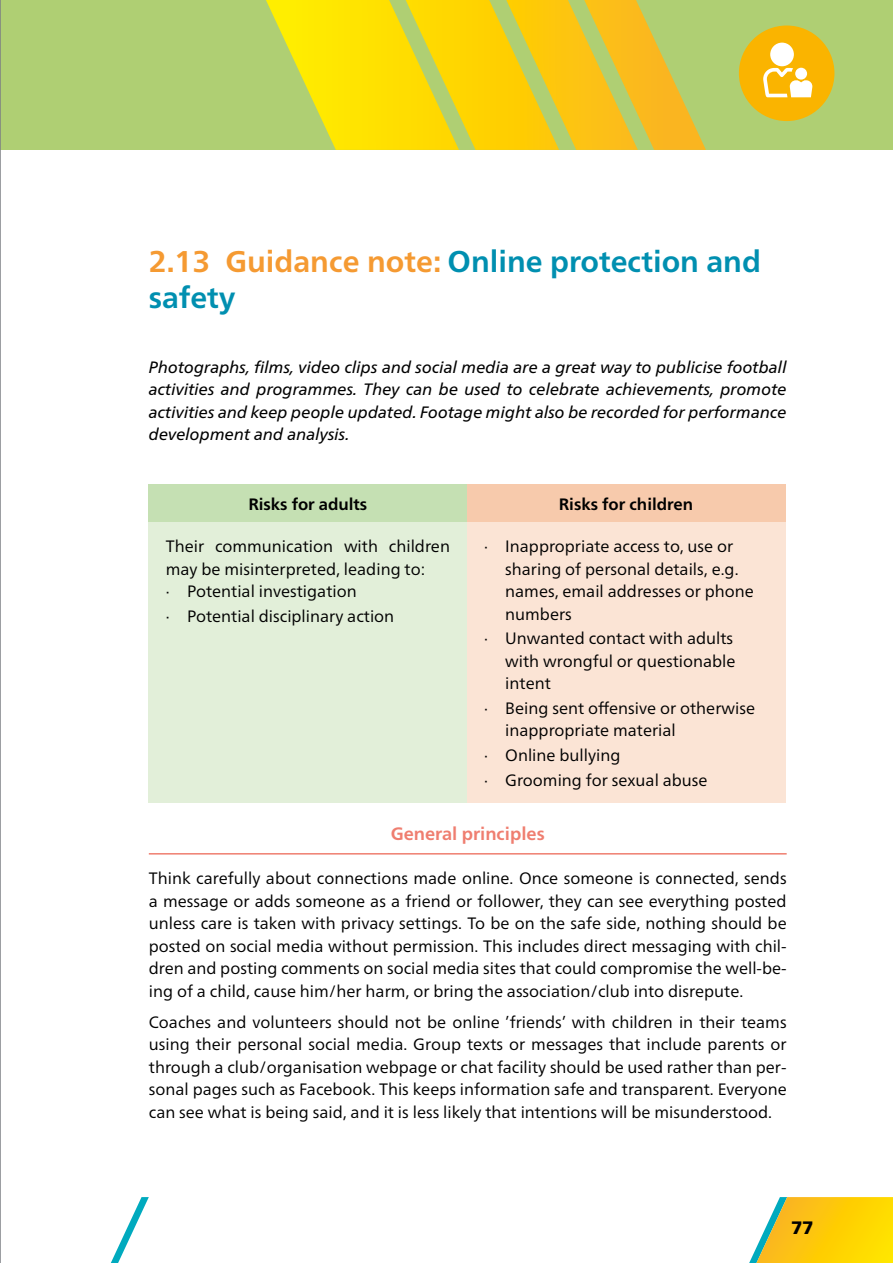
<style>
.page{position:relative;width:893px;height:1263px;background:#fff}
.page>*{position:absolute;margin:0;border:0;box-sizing:border-box;transform-origin:0 0}
.t1{font:700 30px/36px "Frutiger Neue LTW1 G";color:#008fb0}
.t2{font:700 18px "Frutiger Neue LTW1 G";color:#ef7e70}
.t3{font:900 18px "Frutiger Neue LTW1 G";color:#000}
.t4{font:16.5px/22.5px "Frutiger Neue LTW1 G";color:#000}
.t5{font:italic 16.5px/22.5px "Frutiger Neue LTW1 G";color:#000;text-align:justify}
.t6{font:700 16.5px "Frutiger Neue LTW1 G";color:#000}
.s1{color:#f59a32}
</style>
<div class="page">
<svg style="left:111px;top:1197px;width:38px;height:66px"></svg>
<svg style="left:749px;top:1197px;width:144px;height:66px;background:#f1d02e"></svg>
<div style="left:0;top:0;width:893px;height:150px;background:#afcf73"></div>
<svg style="left:739px;top:26px;width:95px;height:95px"></svg>
<hr style="left:0;top:0;width:1px;height:1263px;background:#7c7f84">
<svg style="left:266px;top:0;width:440px;height:150px"></svg>
<hr style="left:149px;top:853px;width:638px;height:1px;background:#ef7e70">
<div style="left:149px;top:484px;width:318px;height:38px;background:#c5e0b3"></div>
<div style="left:467px;top:484px;width:318px;height:38px;background:#f7caac"></div>
<div style="left:149px;top:522px;width:318px;height:280px;background:#e2efd9"></div>
<div style="left:467px;top:522px;width:318px;height:280px;background:#fbe4d5"></div>
<h1 class="t1" style="left:149px;top:243px;width:614px"><span class="s1">2.13 Guidance note:</span> Online protection and safety</h1>
<p class="t5" style="left:149px;top:356px;width:639px">Photographs, films, video clips and social media are a great way to publicise football activities and programmes. They can be used to celebrate achievements, promote activities and keep people updated. Footage might also be recorded for performance development and analysis.</p>
<p class="t6" style="left:248px;top:494px;width:120px">Risks for adults</p>
<p class="t6" style="left:559px;top:494px;width:136px">Risks for children</p>
<p class="t4" style="left:166px;top:535px;width:286px">Their communication with children may be misinterpreted, leading to:<br>· Potential investigation</p>
<p class="t4" style="left:166px;top:604px;width:230px">· Potential disciplinary action</p>
<p class="t4" style="left:505px;top:535px;width:250px;text-indent:-21px">· Inappropriate access to, use or sharing of personal details, e.g. names, email addresses or phone numbers</p>
<p class="t4" style="left:505px;top:627px;width:232px;text-indent:-21px">· Unwanted contact with adults with wrongful or questionable intent</p>
<p class="t4" style="left:505px;top:697px;width:251px;text-indent:-21px">· Being sent offensive or otherwise inappropriate material</p>
<p class="t4" style="left:484px;top:743px;width:225px;line-height:24.6px">· Online bullying<br>· Grooming for sexual abuse</p>
<p class="t2" style="left:391px;top:823px;width:156px">General principles</p>
<p class="t4" style="left:149px;top:867px;width:639px;text-align:justify">Think carefully about connections made online. Once someone is connected, sends a message or adds someone as a friend or follower, they can see everything posted unless care is taken with privacy settings. To be on the safe side, nothing should be posted on social media without permission. This includes direct messaging with chil&shy;dren and posting comments on social media sites that could compromise the well-be&shy;ing of a child, cause him/her harm, or bring the association/club into disrepute.</p>
<p class="t4" style="left:149px;top:1010px;width:639px;text-align:justify">Coaches and volunteers should not be online ’friends’ with children in their teams using their personal social media. Group texts or messages that include parents or through a club/organisation webpage or chat facility should be used rather than per&shy;sonal pages such as Facebook. This keeps information safe and transparent. Everyone can see what is being said, and it is less likely that intentions will be misunderstood.</p>
<p class="t3" style="left:791px;top:1216px;width:24px">77</p>
</div>
